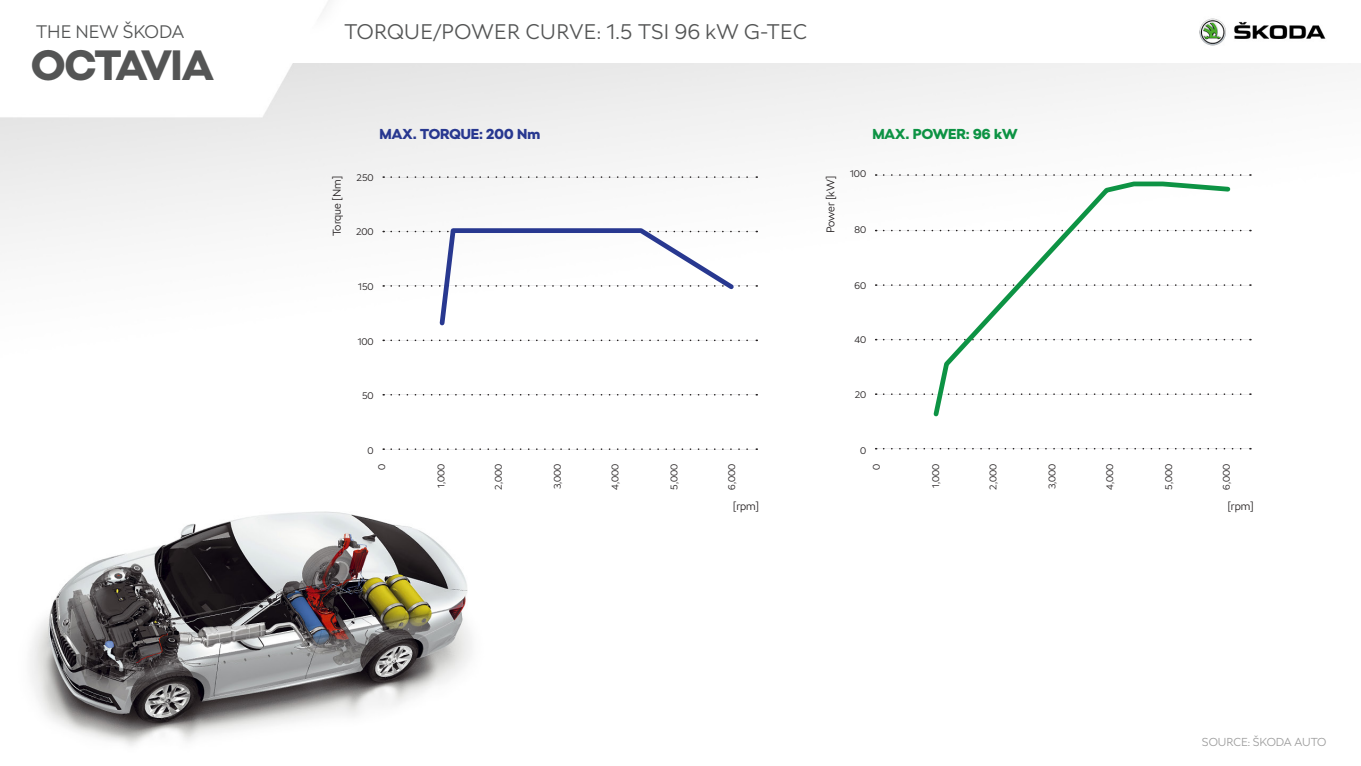
<style>
.page{position:relative;width:1361px;height:766px;background:#fff}
.page>*{position:absolute;margin:0;border:0;box-sizing:border-box;transform-origin:0 0}
.t1{font:900 42px "SKODA Next";letter-spacing:-.02em;color:#545555}
.t2{font:300 21px "SKODA Next";letter-spacing:.02em;color:#545555}
.t3{font:300 18px "SKODA Next";color:#545555}
.t4{font:900 14.25px "SKODA Next";color:#283890}
.t5{font:900 14.25px "SKODA Next";color:#0d9344}
.t6{font:300 11.4px "SKODA Next";color:#9d9d9d}
.t7{font:300 11.1px "SKODA Next";letter-spacing:-.005em;color:#231f20}
.t8{font:300 9.6px "SKODA Next";color:#231f20}
</style>
<div class="page">
<img style="left:0;top:0;width:1351px;height:746px">
<svg style="left:391px;top:176px;width:366px;height:2px"></svg>
<svg style="left:391px;top:339px;width:366px;height:2px"></svg>
<svg style="left:391px;top:394px;width:366px;height:1px"></svg>
<svg style="left:391px;top:448px;width:366px;height:2px"></svg>
<svg style="left:883px;top:284px;width:368px;height:2px"></svg>
<svg style="left:883px;top:339px;width:368px;height:1px"></svg>
<svg style="left:883px;top:174px;width:368px;height:2px"></svg>
<svg style="left:883px;top:393px;width:368px;height:2px"></svg>
<svg style="left:883px;top:230px;width:368px;height:1px"></svg>
<svg style="left:883px;top:448px;width:368px;height:1px"></svg>
<svg style="left:391px;top:226px;width:366px;height:102px"></svg>
<svg style="left:930px;top:179px;width:303px;height:240px"></svg>
<p class="t3" style="left:36px;top:21px;width:150px">THE NEW ŠKODA</p>
<p class="t2" style="left:344px;top:20px;width:464px">TORQUE/POWER CURVE: 1.5 TSI 96 kW G-TEC</p>
<p class="t1" style="left:31px;top:40px;width:183px">OCTAVIA</p>
<p class="t7" style="left:330px;top:236px;width:62px;rotate:-90deg">Torque [Nm]</p>
<p class="t4" style="left:380px;top:125px;width:162px">MAX. TORQUE: 200 Nm</p>
<p class="t5" style="left:872px;top:125px;width:147px">MAX. POWER: 96 kW</p>
<p class="t8" style="left:356px;top:171px;width:19px">250</p>
<p class="t8" style="left:356px;top:226px;width:19px">200</p>
<p class="t7" style="left:824px;top:233px;width:59px;rotate:-90deg">Power [kW]</p>
<p class="t8" style="left:850px;top:168px;width:18px">100</p>
<p class="t8" style="left:854px;top:224px;width:13px">80</p>
<p class="t8" style="left:358px;top:281px;width:17px">150</p>
<p class="t8" style="left:854px;top:280px;width:13px">60</p>
<p class="t8" style="left:358px;top:335px;width:18px">100</p>
<p class="t8" style="left:362px;top:390px;width:13px">50</p>
<p class="t8" style="left:854px;top:334px;width:13px">40</p>
<p class="t8" style="left:854px;top:389px;width:13px">20</p>
<p class="t8" style="left:367px;top:445px;width:8px">0</p>
<p class="t8" style="left:860px;top:445px;width:8px">0</p>
<p class="t8" style="left:376px;top:470px;width:8px;rotate:-90deg">0</p>
<p class="t8" style="left:435px;top:488px;width:25px;rotate:-90deg">1,000</p>
<p class="t8" style="left:493px;top:489px;width:27px;rotate:-90deg">2,000</p>
<p class="t8" style="left:552px;top:489px;width:27px;rotate:-90deg">3,000</p>
<p class="t8" style="left:609px;top:489px;width:27px;rotate:-90deg">4,000</p>
<p class="t8" style="left:668px;top:489px;width:27px;rotate:-90deg">5,000</p>
<p class="t8" style="left:726px;top:489px;width:27px;rotate:-90deg">6,000</p>
<p class="t8" style="left:871px;top:470px;width:8px;rotate:-90deg">0</p>
<p class="t8" style="left:930px;top:488px;width:25px;rotate:-90deg">1,000</p>
<p class="t8" style="left:987px;top:489px;width:27px;rotate:-90deg">2,000</p>
<p class="t8" style="left:1046px;top:489px;width:27px;rotate:-90deg">3,000</p>
<p class="t8" style="left:1104px;top:489px;width:27px;rotate:-90deg">4,000</p>
<p class="t8" style="left:1163px;top:489px;width:27px;rotate:-90deg">5,000</p>
<p class="t8" style="left:1221px;top:489px;width:27px;rotate:-90deg">6,000</p>
<p class="t7" style="left:733px;top:499px;width:28px">[rpm]</p>
<p class="t7" style="left:1227px;top:499px;width:28px">[rpm]</p>
<p class="t6" style="left:1202px;top:734px;width:126px">SOURCE: ŠKODA AUTO</p>
</div>
